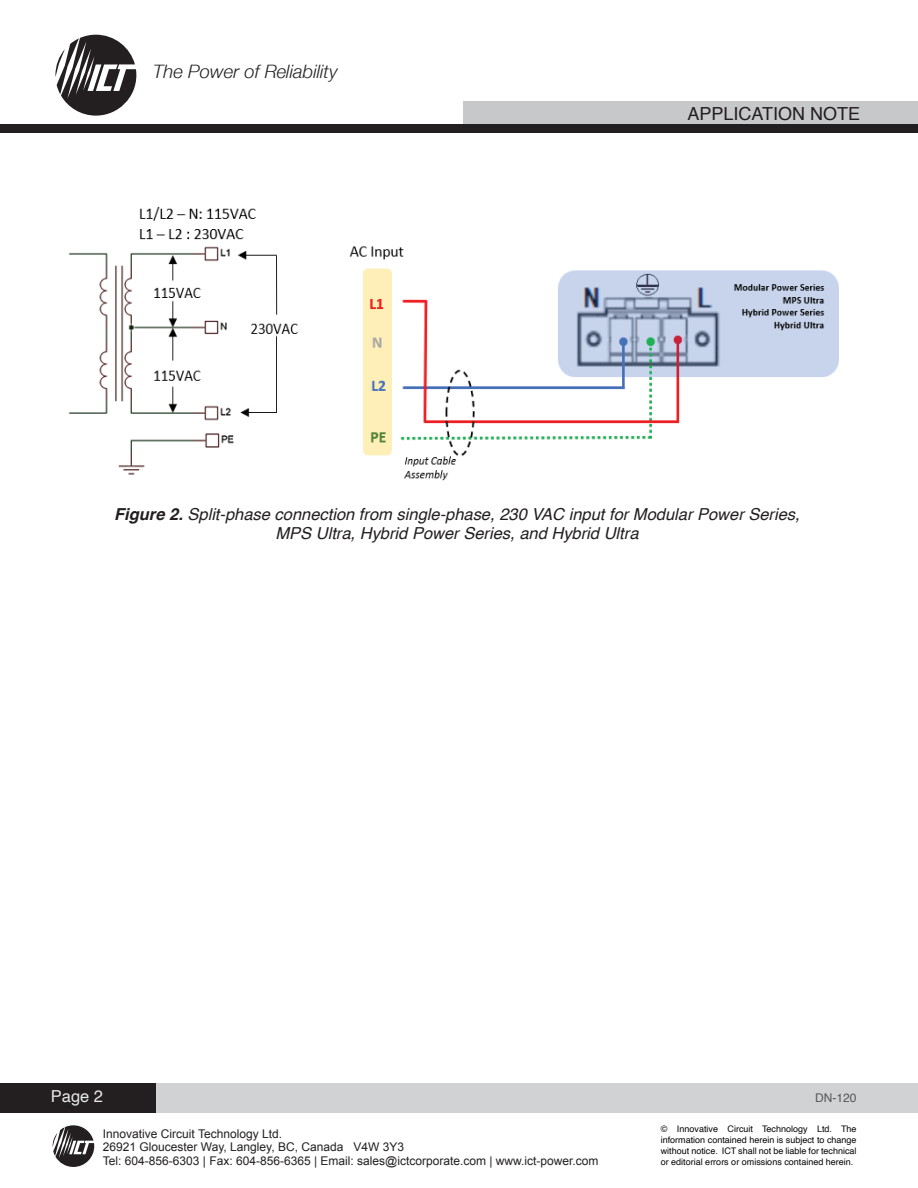
<style>
.page{position:relative;width:918px;height:1188px;background:#fff}
.page>*{position:absolute;margin:0;border:0;box-sizing:border-box;transform-origin:0 0}
.t1{font:italic 300 18.45px "Helvetica 46";color:#231f20}
.t2{font:18px "Helvetica";color:#231f20}
.t3{font:italic 16.5px/19.5px "Helvetica";color:#231f20;text-align:center}
.t4{font:16.5px "Helvetica";color:#e6e7e9}
.t5{font:12px/13.5px "Arial";color:#231f20}
.t6{font:12px "Helvetica";color:#57585a}
.t7{font:9px/10.8px "Helvetica";color:#050504;text-align:justify}
.s1{font-weight:700}
</style>
<div class="page">
<svg style="left:55px;top:35px;width:81px;height:81px"></svg>
<div style="left:463px;top:101px;width:455px;height:28px;background:#c7c8ca"></div>
<div style="left:0;top:125px;width:918px;height:8px;background:#231f20"></div>
<div style="left:0;top:1083px;width:918px;height:30px;background:#d1d2d4"></div>
<div style="left:0;top:1083px;width:156px;height:30px;background:#231f20"></div>
<img style="left:68px;top:207px;width:770px;height:274px">
<svg style="left:53px;top:1125px;width:41px;height:42px"></svg>
<h1 class="t1" style="left:153px;top:60px;width:186px">The Power of Reliability</h1>
<h2 class="t2" style="left:687px;top:100px;width:174px">APPLICATION NOTE</h2>
<h3 class="t3" style="left:114px;top:504px;width:687px"><span class="s1">Figure 2.</span> Split-phase connection from single-phase, 230 VAC input for Modular Power Series,<br>MPS Ultra, Hybrid Power Series, and Hybrid Ultra</h3>
<h3 class="t4" style="left:51px;top:1084px;width:54px">Page 2</h3>
<h3 class="t6" style="left:815px;top:1089px;width:43px">DN-120</h3>
<h3 class="t5" style="left:103px;top:1127px;width:497px">Innovative Circuit Technology Ltd.<br>26921 Gloucester Way, Langley, BC, Canada V4W 3Y3<br>Tel: 604-856-6303 | Fax: 604-856-6365 | Email: sales@ictcorporate.com | www.ict-power.com</h3>
<p class="t7" style="left:661px;top:1124px;width:197px">© Innovative Circuit Technology Ltd. The information contained herein is subject to change without notice. ICT shall not be liable for technical or editorial errors or omissions contained herein.</p>
</div>
